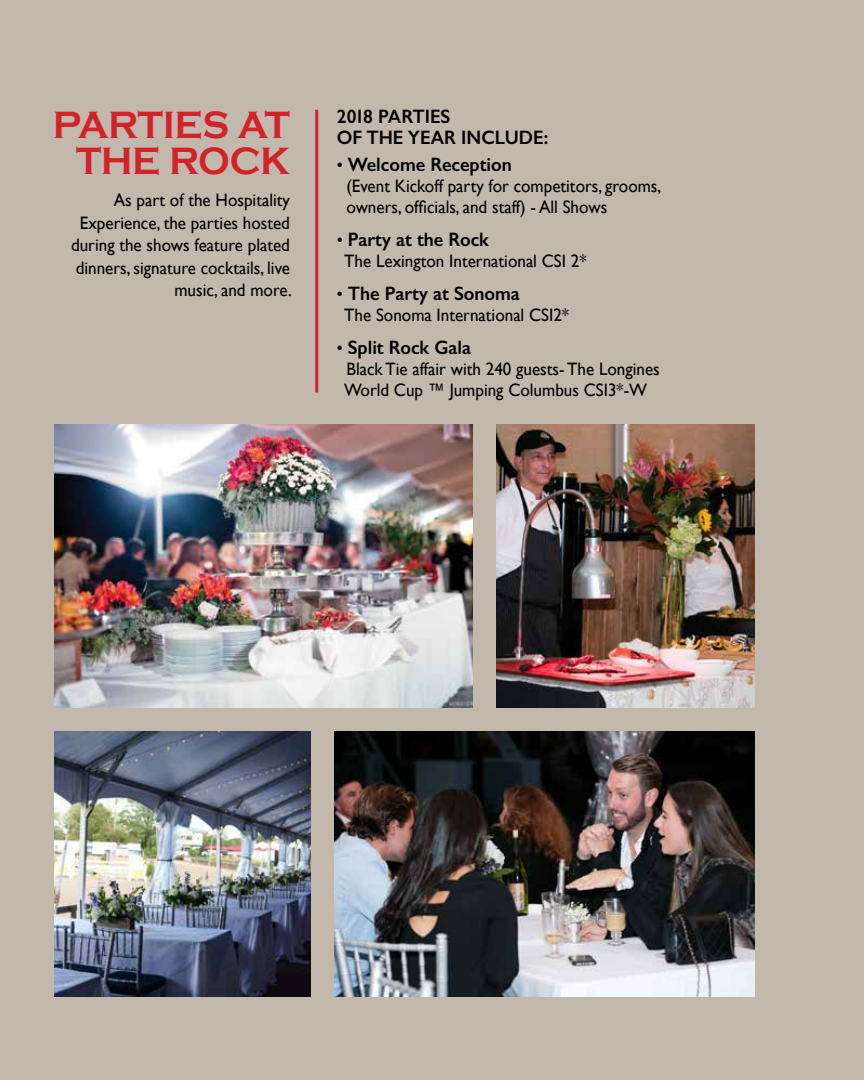
<style>
.page{position:relative;width:864px;height:1080px;background:#c3b8ac}
.page>*{position:absolute;margin:0;border:0;box-sizing:border-box;transform-origin:0 0}
.t1{font:700 39.15px/36px "Copperplate Gothic";letter-spacing:-.01em;color:#d2232a;text-align:center;scale:.95 1}
.t2{font:600 19.5px/21px "Gill Sans";color:#000;scale:.95 1}
.t3{font:18px/22.5px "Gill Sans";color:#000;scale:.95 1}
.s1{font-weight:400;font-size:18px}
</style>
<div class="page">
<img style="left:54px;top:424px;width:418px;height:283px">
<hr style="left:315px;top:110px;width:3px;height:283px;background:#d2232a">
<img style="left:497px;top:424px;width:257px;height:283px">
<img style="left:334px;top:731px;width:420px;height:265px">
<img style="left:54px;top:731px;width:256px;height:265px">
<h1 class="t1" style="left:53px;top:108px;width:251px">PARTIES AT<br>THE ROCK</h1>
<p class="t3" style="left:71px;top:189px;width:234px;text-align:right">As part of the Hospitality<br>Experience, the parties hosted during the shows feature plated dinners, signature cocktails, live music, and more.</p>
<p class="t2" style="left:337px;top:106px;width:224px">2018 PARTIES<br>OF THE YEAR INCLUDE:</p>
<p class="t2" style="left:337px;top:154px;width:186px"><span class="s1">•</span> Welcome Reception</p>
<p class="t3" style="left:346px;top:175px;width:333px;line-height:21px">(Event Kickoff party for competitors, grooms, owners, officials, and staff) - All Shows</p>
<p class="t2" style="left:337px;top:229px;width:161px"><span class="s1">•</span> Party at the Rock</p>
<p class="t3" style="left:344px;top:250px;width:256px">The Lexington International CSI 2*</p>
<p class="t2" style="left:337px;top:283px;width:194px"><span class="s1">•</span> The Party at Sonoma</p>
<p class="t3" style="left:344px;top:304px;width:238px">The Sonoma International CSI2*</p>
<p class="t2" style="left:337px;top:337px;width:143px"><span class="s1">•</span> Split Rock Gala</p>
<p class="t3" style="left:344px;top:358px;width:334px;line-height:21px">Black Tie affair with 240 guests- The Longines<br>World Cup ™ Jumping Columbus CSI3*-W</p>
</div>
